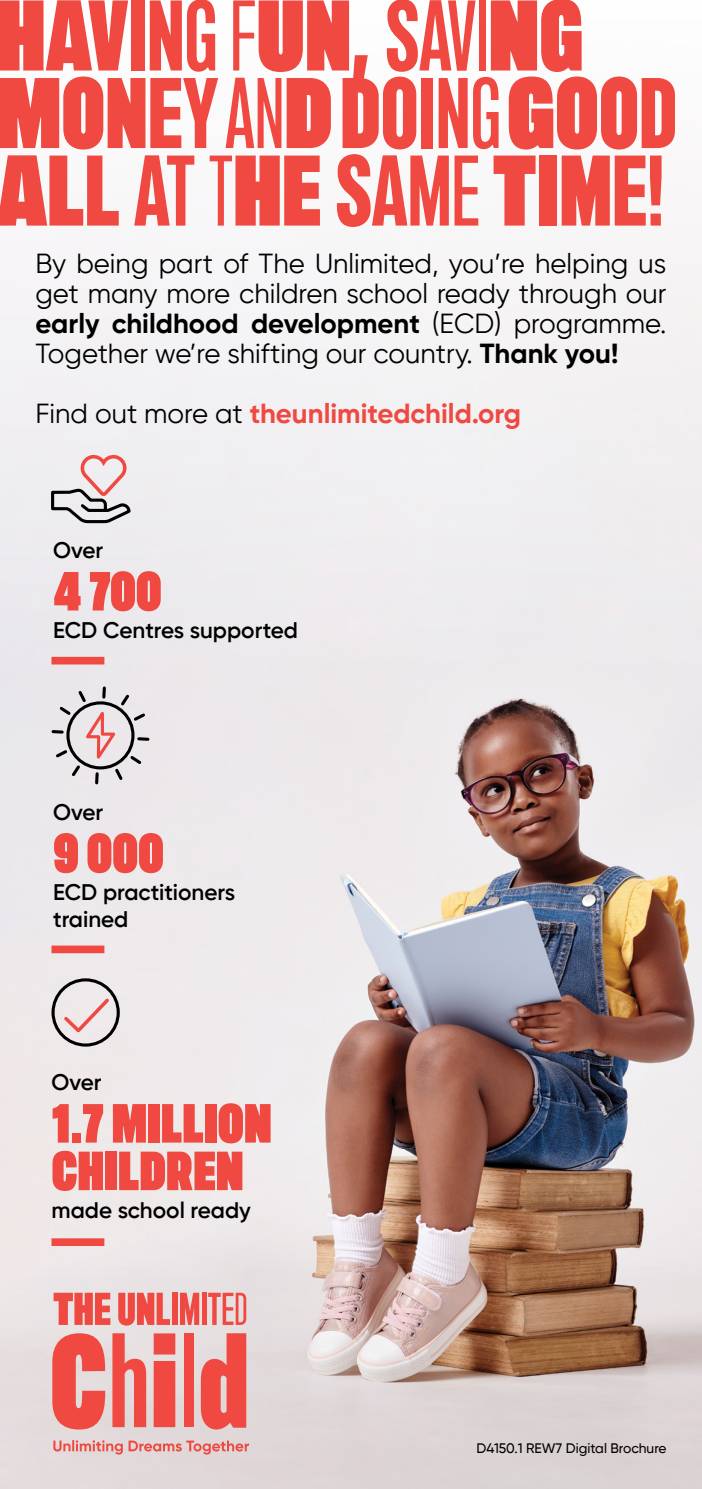
<style>
.page{position:relative;width:702px;height:1489px;background:#fff}
.page>*{position:absolute;margin:0;border:0;box-sizing:border-box;transform-origin:0 0}
.t1{font:100px/77.5px "The Unlimited Sans Display";color:#ef4941}
.t2{font:55px/47.5px "The Unlimited Sans Display";color:#ef4941}
.t3{font:27.5px/30px "Gilroy";color:#000;text-align:justify}
.t4{font:700 27.5px "Gilroy";color:#ef4941}
.t5{font:600 22.5px/27.5px "Gilroy";color:#000}
.t6{font:500 13.75px "Gilroy";color:#000}
.s1{font-weight:700}
.s2{font-weight:400;color:#000}
</style>
<div class="page">
<img style="left:0;top:234px;width:702px;height:1254px">
<svg style="left:53px;top:1439px;width:196px;height:15px;background:#e5adab"></svg>
<svg style="left:54px;top:1292px;width:56px;height:32px;background:#ed7670"></svg>
<svg style="left:118px;top:1292px;width:52px;height:33px;background:#ec7670"></svg>
<div style="left:172px;top:1292px;width:5px;height:32px;background:#ef4941"></div>
<svg style="left:180px;top:1292px;width:19px;height:32px"></svg>
<hr style="left:202px;top:1292px;width:4px;height:32px;background:#ef4941">
<svg style="left:208px;top:1292px;width:38px;height:32px"></svg>
<svg style="left:154px;top:1333px;width:21px;height:93px;background:#ee544c"></svg>
<svg style="left:112px;top:1333px;width:34px;height:93px;background:#eb7f7a"></svg>
<div style="left:184px;top:1333px;width:10px;height:93px;background:#ef4941"></div>
<svg style="left:201px;top:1333px;width:45px;height:96px;background:#eb6d67"></svg>
<svg style="left:52px;top:1333px;width:54px;height:96px;background:#eb726c"></svg>
<div style="left:51px;top:656px;width:53px;height:8px;background:#ef4941"></div>
<div style="left:51px;top:945px;width:53px;height:8px;background:#ef4941"></div>
<div style="left:51px;top:1238px;width:53px;height:7px;background:#ef4941"></div>
<svg style="left:49px;top:453px;width:84px;height:71px;background:#d3c5c7"></svg>
<svg style="left:50px;top:684px;width:101px;height:102px;background:#d3cacc"></svg>
<div style="left:51px;top:978px;width:69px;height:68px;border:3px solid #000;border-radius:50%"></div>
<svg style="left:61px;top:995px;width:51px;height:40px;background:#ecd5d5"></svg>
<h1 class="t1" style="left:-3px;top:-1px;width:681px">HAVING FUN, SAVING<br>MONEY AND DOING GOOD<br>ALL AT THE SAME TIME!</h1>
<p class="t3" style="left:35px;top:248px;width:632px">By being part of The Unlimited, you’re helping us get many more children school ready through our <span class="s1">early childhood development</span> (ECD) programme.<br>Together we’re shifting our country. <span class="s1">Thank you!</span></p>
<p class="t4" style="left:35px;top:396px;width:487px"><span class="s2">Find out more at</span> theunlimitedchild.org</p>
<p class="t5" style="left:53px;top:536px;width:52px">Over</p>
<h2 class="t2" style="left:53px;top:568px;width:110px">4 700</h2>
<p class="t5" style="left:53px;top:616px;width:246px">ECD Centres supported</p>
<p class="t5" style="left:53px;top:798px;width:52px">Over</p>
<h2 class="t2" style="left:53px;top:830px;width:112px">9 000</h2>
<p class="t5" style="left:53px;top:878px;width:184px">ECD practitioners trained</p>
<p class="t5" style="left:51px;top:1068px;width:52px">Over</p>
<h2 class="t2" style="left:51px;top:1100px;width:222px">1.7 MILLION<br>CHILDREN</h2>
<p class="t5" style="left:51px;top:1195px;width:201px">made school ready</p>
<p class="t6" style="left:476px;top:1439px;width:191px">D4150.1 REW7 Digital Brochure</p>
</div>
